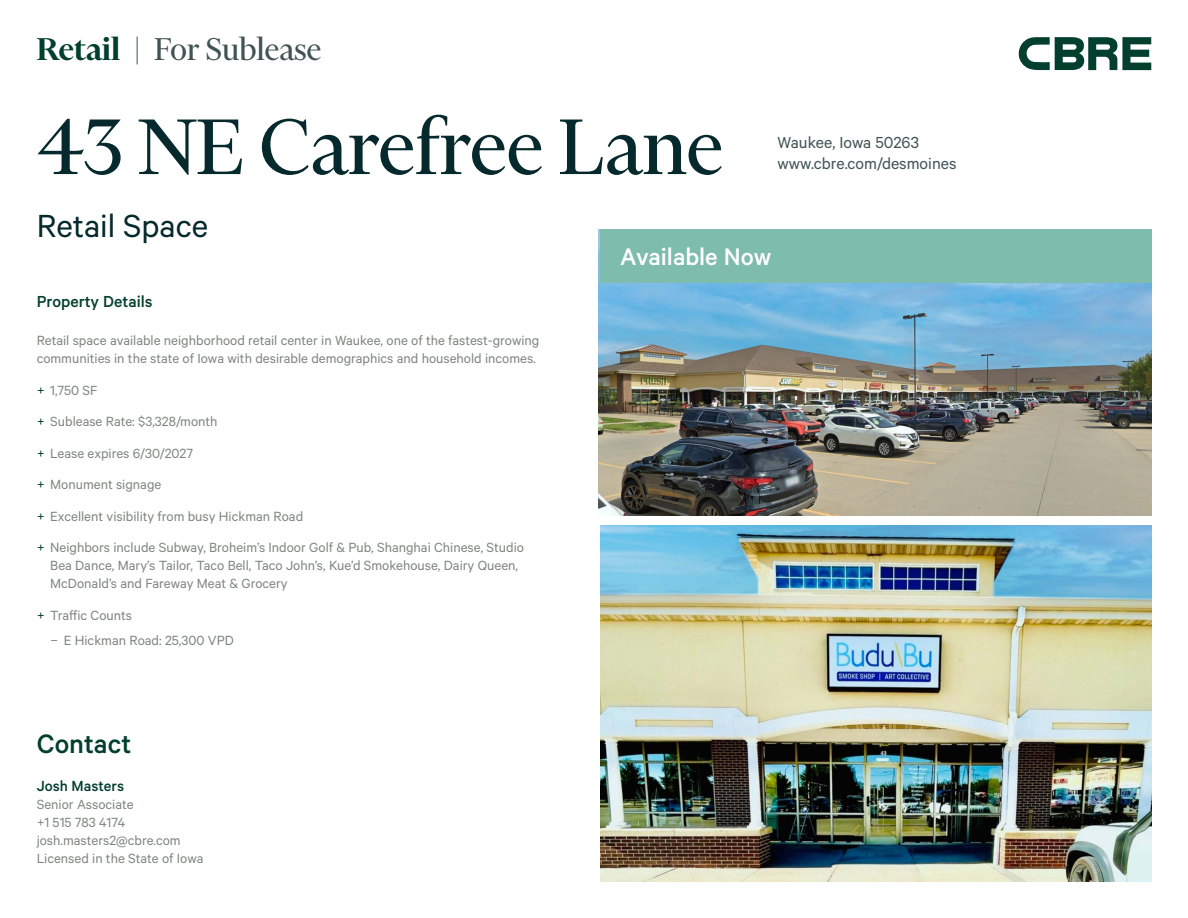
<style>
.page{position:relative;width:1188px;height:918px;background:#fff}
.page>*{position:absolute;margin:0;border:0;box-sizing:border-box;transform-origin:0 0}
.Heading_Large{font:90px "Financier Display";color:#05292c}
.t1{font:36px "Financier Display";color:#415255}
.Subheading_Large{font:36px "Calibre";color:#05292c}
.Contact_Us{font:500 30px "Calibre";color:#023f2c}
.t2{font:500 27px "Calibre";color:#fff}
.t3{font:18px "Calibre";color:#415255}
.Bullet_Heading{font:500 18px "Calibre";color:#023f2c}
.Broker_Name{font:500 16.5px "Calibre";color:#023f2c}
.Bullet_Main{font:15px/18px "Calibre";color:#808581}
.Contact_Info{font:15px "Calibre";color:#808581}
.s1{font-weight:600;color:#023f2c}
.s2{color:#023f2c}
</style>
<div class="page">
<img style="left:598px;top:230px;width:553px;height:285px">
<svg style="left:1019px;top:37px;width:132px;height:33px"></svg>
<div style="left:600px;top:229px;width:551px;height:54px;background:#7ebcad"></div>
<img style="left:600px;top:526px;width:551px;height:355px">
<p class="t1" style="left:37px;top:30px;width:286px"><span class="s1">Retail</span> | For Sublease</p>
<p class="Heading_Large" style="left:37px;top:100px;width:688px">43 NE Carefree Lane</p>
<p class="Subheading_Large" style="left:37px;top:205px;width:173px">Retail Space</p>
<p class="t3" style="left:778px;top:132px;width:143px">Waukee, Iowa 50263</p>
<p class="t3" style="left:778px;top:153px;width:180px">www.cbre.com/desmoines</p>
<p class="Bullet_Heading" style="left:37px;top:291px;width:117px">Property Details</p>
<p class="Bullet_Main" style="left:37px;top:331px;width:504px">Retail space available neighborhood retail center in Waukee, one of the fastest-growing communities in the state of Iowa with desirable demographics and household incomes.</p>
<p class="Bullet_Main" style="left:37px;top:381px;width:62px"><span class="s2">+</span> 1,750 SF</p>
<p class="Bullet_Main" style="left:37px;top:412px;width:182px"><span class="s2">+</span> Sublease Rate: $3,328/month</p>
<p class="Bullet_Main" style="left:37px;top:444px;width:158px"><span class="s2">+</span> Lease expires 6/30/2027</p>
<p class="Bullet_Main" style="left:37px;top:475px;width:126px"><span class="s2">+</span> Monument signage</p>
<p class="Bullet_Main" style="left:37px;top:507px;width:268px"><span class="s2">+</span> Excellent visibility from busy Hickman Road</p>
<p class="Bullet_Main" style="left:50px;top:538px;width:475px;text-indent:-14px"><span class="s2">+</span> Neighbors include Subway, Broheim’s Indoor Golf &amp; Pub, Shanghai Chinese, Studio<br>Bea Dance, Mary’s Tailor, Taco Bell, Taco John’s, Kue’d Smokehouse, Dairy Queen,<br>McDonald’s and Fareway Meat &amp; Grocery</p>
<p class="Bullet_Main" style="left:37px;top:606px;width:97px"><span class="s2">+</span> Traffic Counts</p>
<p class="Bullet_Main" style="left:50px;top:630px;width:185px">− E Hickman Road: 25,300 VPD</p>
<p class="Contact_Us" style="left:37px;top:726px;width:96px">Contact</p>
<p class="Broker_Name" style="left:37px;top:777px;width:89px">Josh Masters</p>
<p class="Contact_Info" style="left:37px;top:796px;width:98px">Senior Associate</p>
<p class="Contact_Info" style="left:37px;top:814px;width:90px">+1 515 783 4174</p>
<p class="Contact_Info" style="left:37px;top:832px;width:145px">josh.masters2@cbre.com</p>
<p class="Contact_Info" style="left:37px;top:850px;width:168px">Licensed in the State of Iowa</p>
<p class="t2" style="left:620px;top:241px;width:153px">Available Now</p>
</div>
